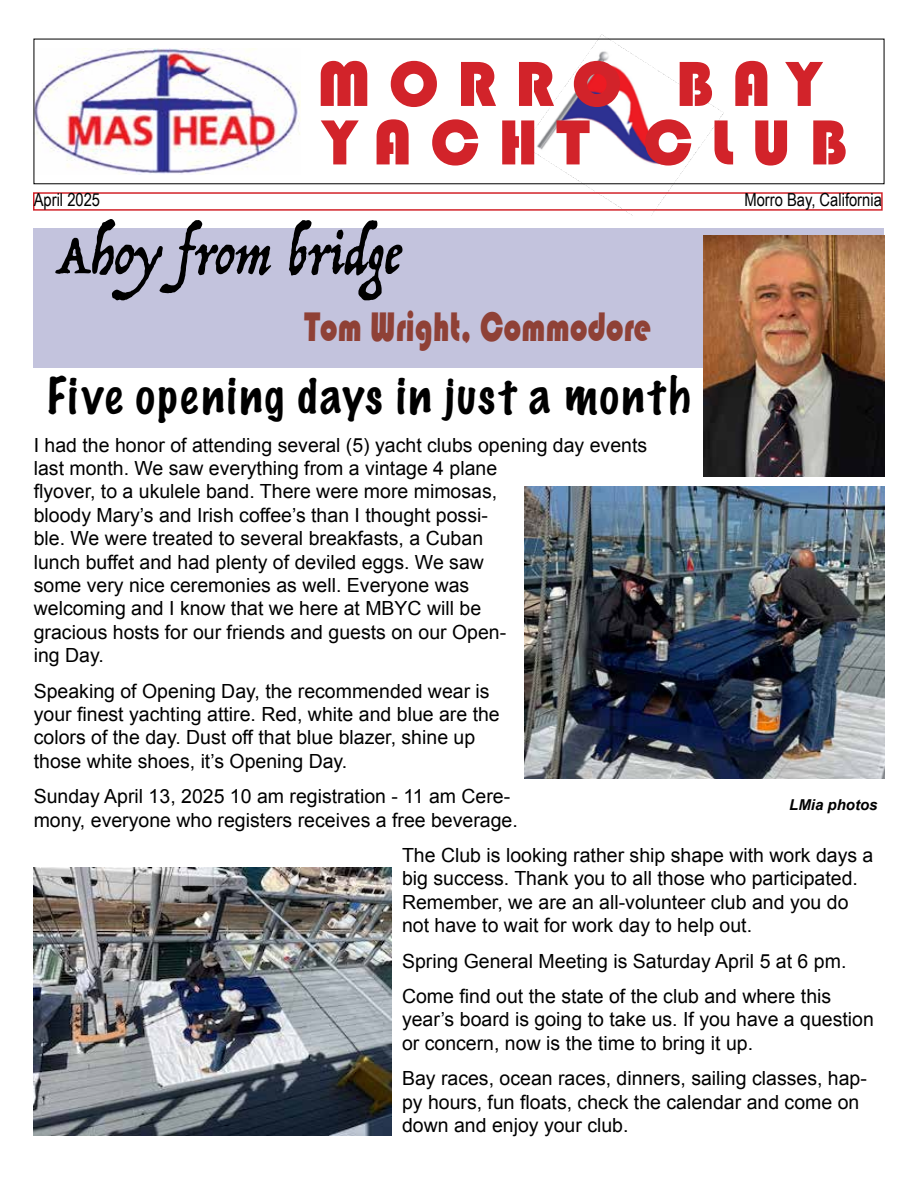
<style>
.page{position:relative;width:918px;height:1188px;background:#fff}
.page>*{position:absolute;margin:0;border:0;box-sizing:border-box;transform-origin:0 0}
.t1{font:60px "Trattatello";color:#000}
.t2{font:100 46.05px "Marker Felt";letter-spacing:.045em;color:#000}
.t3{font:42.6px "Bauhaus 93";color:#8f4136;scale:.74 1}
.t4{font:19.5px/23.4px "Arial";color:#000}
.t5{font:18px "Arial Narrow";color:#000}
.t6{font:italic 700 15px "Arial";color:#000}
</style>
<div class="page">
<img style="left:36px;top:49px;width:265px;height:125px">
<img style="left:523px;top:34px;width:201px;height:181px">
<svg style="left:321px;top:61px;width:502px;height:46px"></svg>
<svg style="left:321px;top:119px;width:525px;height:47px"></svg>
<div style="left:34px;top:228px;width:850px;height:139px;background:#c3c3dd"></div>
<img style="left:703px;top:235px;width:181px;height:242px">
<div style="left:33px;top:192px;width:850px;height:19px;border:2px solid #d2232a"></div>
<img style="left:525px;top:486px;width:359px;height:293px">
<img style="left:34px;top:867px;width:358px;height:269px">
<p class="t5" style="left:34px;top:187px;width:68px">April 2025</p>
<p class="t5" style="left:744px;top:187px;width:139px">Morro Bay, California</p>
<h1 class="t1" style="left:54px;top:217px;width:348px">Ahoy from bridge</h1>
<h3 class="t3" style="left:304px;top:302px;width:472px">Tom Wright, Commodore</h3>
<h2 class="t2" style="left:46px;top:359px;width:647px">Five opening days in just a month</h2>
<p class="t4" style="left:34px;top:433px;width:615px">I had the honor of attending several (5) yacht clubs opening day events last month. We saw everything from a vintage 4 plane<br>flyover, to a ukulele band. There were more mimosas,<br>bloody Mary’s and Irish coffee’s than I thought possi-<br>ble. We were treated to several breakfasts, a Cuban<br>lunch buffet and had plenty of deviled eggs. We saw<br>some very nice ceremonies as well. Everyone was<br>welcoming and I know that we here at MBYC will be<br>gracious hosts for our friends and guests on our Open-<br>ing Day.</p>
<p class="t4" style="left:34px;top:679px;width:468px">Speaking of Opening Day, the recommended wear is your finest yachting attire. Red, white and blue are the colors of the day. Dust off that blue blazer, shine up those white shoes, it’s Opening Day.</p>
<p class="t4" style="left:34px;top:785px;width:486px">Sunday April 13, 2025 10 am registration - 11 am Cere&shy;mony, everyone who registers receives a free beverage.</p>
<p class="t4" style="left:402px;top:844px;width:473px">The Club is looking rather ship shape with work days a big success. Thank you to all those who participated.<br>Remember, we are an all-volunteer club and you do not have to wait for work day to help out.</p>
<p class="t4" style="left:402px;top:943px;width:446px;line-height:35.4px">Spring General Meeting is Saturday April 5 at 6 pm.<br>Come find out the state of the club and where this</p>
<p class="t4" style="left:402px;top:1008px;width:473px">year’s board is going to take us. If you have a question or concern, now is the time to bring it up.</p>
<p class="t4" style="left:402px;top:1067px;width:466px">Bay races, ocean races, dinners, sailing classes, hap&shy;py hours, fun floats, check the calendar and come on down and enjoy your club.</p>
<p class="t6" style="left:789px;top:795px;width:90px">LMia photos</p>
</div>
